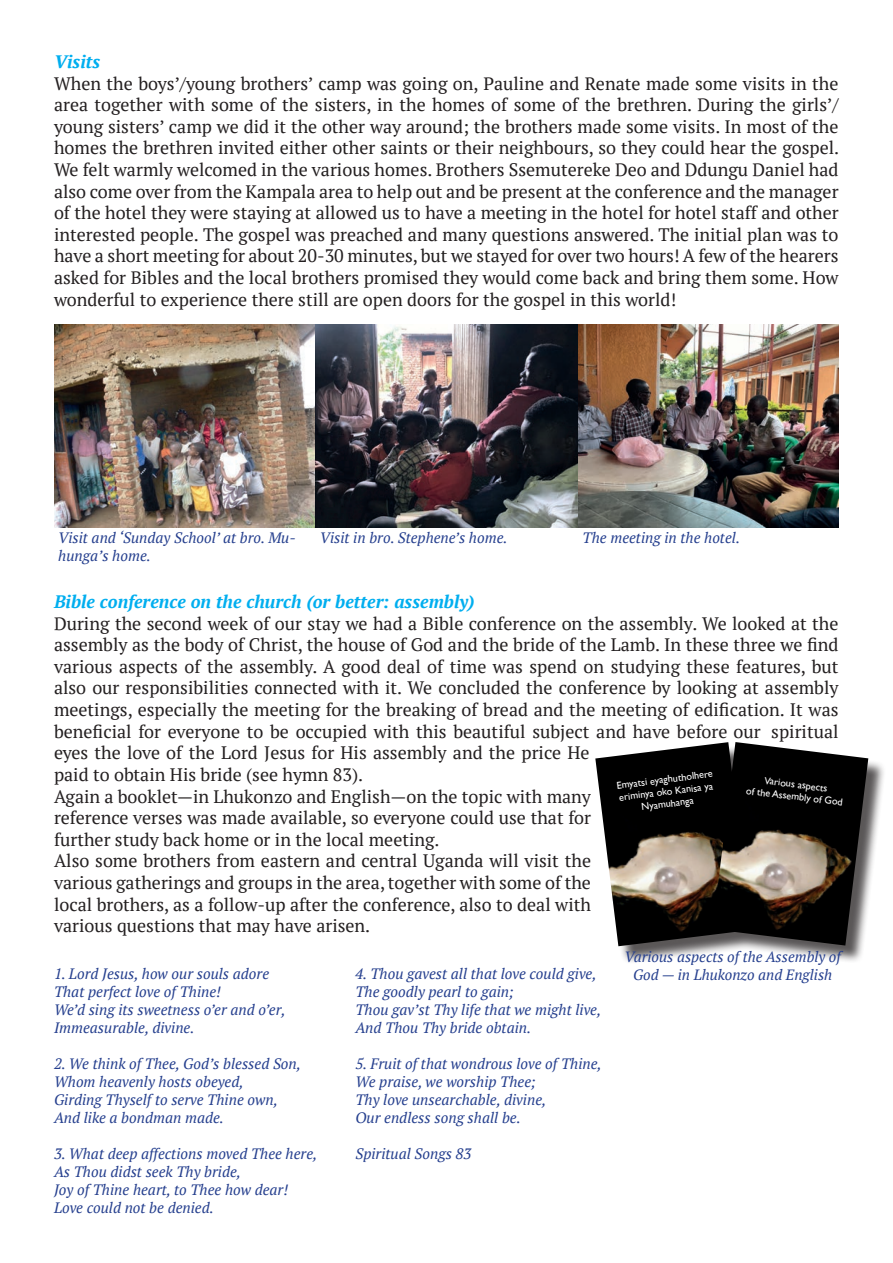
<style>
.page{position:relative;width:893px;height:1263px;background:#fff}
.page>*{position:absolute;margin:0;border:0;box-sizing:border-box;transform-origin:0 0}
.t1{font:18px/21.6px "PT Serif";color:#231f20;text-align:justify}
.t2{font:italic 700 18px "PT Serif";color:#00aeef}
.t3{font:italic 15px/18px "PT Serif";color:#253f8e}
.t4{font:italic 14.85px/17.9px "PT Serif";color:#253f8e;text-align:center}
.t5{font:10.2px/12.1px "Gill Sans";color:#fff;text-align:center}
</style>
<div class="page">
<div style="left:598px;top:745px;width:288px;height:219px;background:#231f20;opacity:.75"></div>
<img style="left:595px;top:744px;width:156px;height:202px">
<img style="left:712px;top:742px;width:156px;height:203px">
<img style="left:54px;top:324px;width:527px;height:203px">
<div style="left:316px;top:326px;width:262px;height:201px;background:#231f20;opacity:.75"></div>
<div style="left:581px;top:324px;width:258px;height:203px;background:#231f20;opacity:.75"></div>
<p class="t2" style="left:54px;top:50px;width:48px">Visits</p>
<p class="t1" style="left:54px;top:72px;width:787px">When the boys’/young brothers’ camp was going on, Pauline and Renate made some visits in the area together with some of the sisters, in the homes of some of the brethren. During the girls’/ young sisters’ camp we did it the other way around; the brothers made some visits. In most of the homes the brethren invited either other saints or their neighbours, so they could hear the gospel.<br>We felt warmly welcomed in the various homes. Brothers Ssemutereke Deo and Ddungu Daniel had also come over from the Kampala area to help out and be present at the conference and the manager of the hotel they were staying at allowed us to have a meeting in the hotel for hotel staff and other interested people. The gospel was preached and many questions answered. The initial plan was to have a short meeting for about 20-30 minutes, but we stayed for over two hours! A few of the hearers asked for Bibles and the local brothers promised they would come back and bring them some. How wonderful to experience there still are open doors for the gospel in this world!</p>
<p class="t3" style="left:58px;top:529px;width:239px">Visit and ‘Sunday School’ at bro. Mu&shy;hunga’s home.</p>
<p class="t3" style="left:320px;top:529px;width:189px">Visit in bro. Stephene’s home.</p>
<p class="t3" style="left:583px;top:529px;width:159px">The meeting in the hotel.</p>
<p class="t2" style="left:54px;top:590px;width:422px">Bible conference on the church (or better: assembly)</p>
<p class="t1" style="left:54px;top:612px;width:786px;text-align:left">During the second week of our stay we had a Bible conference on the assembly. We looked at the assembly as the body of Christ, the house of God and the bride of the Lamb. In these three we find various aspects of the assembly. A good deal of time was spend on studying these features, but also our responsibilities connected with it. We concluded the conference by looking at assembly meetings, especially the meeting for the breaking of bread and the meeting of edification. It was beneficial for everyone to be occupied with this beautiful subject and have before our spiritual eyes the love of the Lord Jesus for His assembly and the price He<br>paid to obtain His bride (see hymn 83).<br>Again a booklet—in Lhukonzo and English—on the topic with many<br>reference verses was made available, so everyone could use that for<br>further study back home or in the local meeting.<br>Also some brothers from eastern and central Uganda will visit the<br>various gatherings and groups in the area, together with some of the<br>local brothers, as a follow-up after the conference, also to deal with<br>various questions that may have arisen.</p>
<p class="t5" style="left:616px;top:779px;width:98px;rotate:-7deg">Emyatsi eyaghutholhere eriminya oko Kanisa ya<br>Nyamuhanga</p>
<p class="t5" style="left:748px;top:772px;width:99px;rotate:7deg">Various aspects<br>of the Assembly of God</p>
<p class="t3" style="left:54px;top:965px;width:233px">1. Lord Jesus, how our souls adore<br>That perfect love of Thine!<br>We’d sing its sweetness o’er and o’er,<br>Immeasurable, divine.</p>
<p class="t3" style="left:54px;top:1055px;width:249px">2. We think of Thee, God’s blessed Son,<br>Whom heavenly hosts obeyed,<br>Girding Thyself to serve Thine own,<br>And like a bondman made.</p>
<p class="t3" style="left:54px;top:1145px;width:265px">3. What deep affections moved Thee here,<br>As Thou didst seek Thy bride,<br>Joy of Thine heart, to Thee how dear!<br>Love could not be denied.</p>
<p class="t3" style="left:355px;top:965px;width:247px">4. Thou gavest all that love could give,<br>The goodly pearl to gain;<br>Thou gav’st Thy life that we might live,<br>And Thou Thy bride obtain.</p>
<p class="t3" style="left:355px;top:1055px;width:248px">5. Fruit of that wondrous love of Thine,<br>We praise, we worship Thee;<br>Thy love unsearchable, divine,<br>Our endless song shall be.</p>
<p class="t3" style="left:355px;top:1145px;width:117px">Spiritual Songs 83</p>
<p class="t4" style="left:625px;top:948px;width:218px">Various aspects of the Assembly of<br>God — in Lhukonzo and English</p>
</div>
